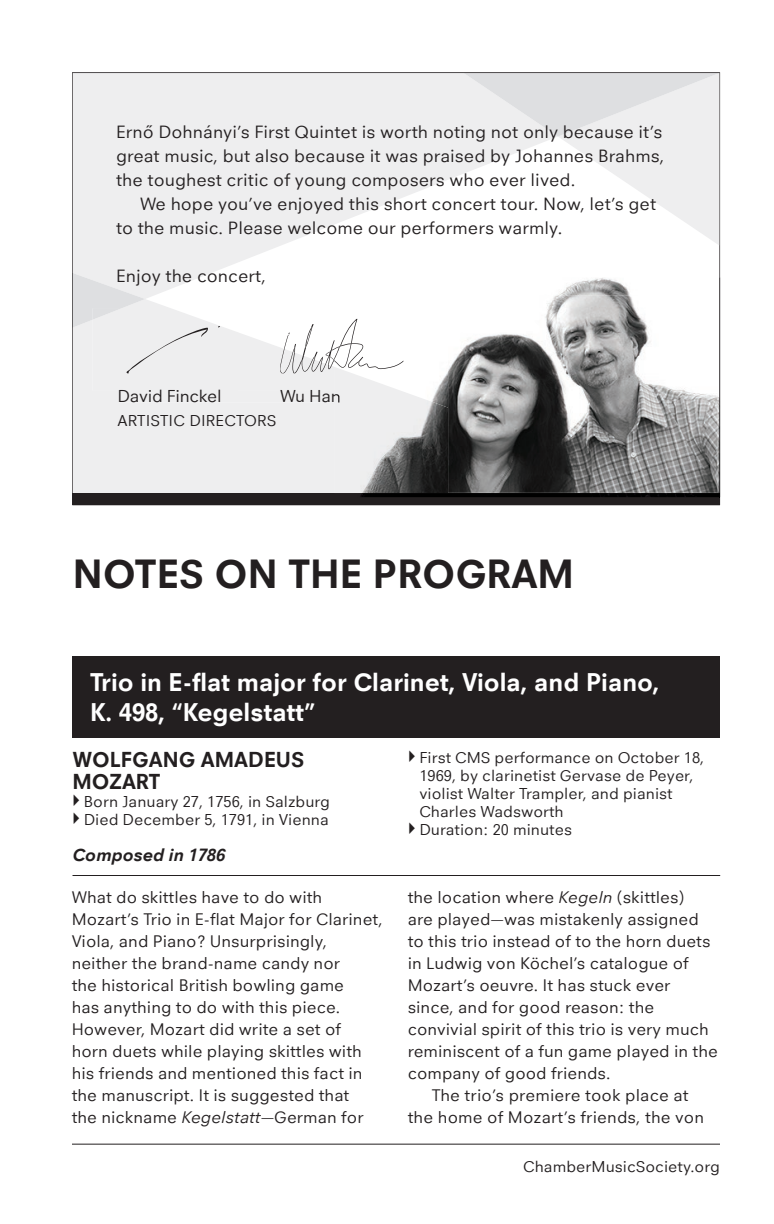
<style>
.page{position:relative;width:774px;height:1224px;background:#fff}
.page>*{position:absolute;margin:0;border:0;box-sizing:border-box;transform-origin:0 0}
.t1{font:700 41.4px "Neuzeit Office";color:#231f20}
.t2{font:700 26px/30px "Neuzeit Office";color:#fff}
.t3{font:700 22px/22px "Neuzeit Office";color:#231f20}
.t4{font:18px/24px "Neuzeit Office";color:#231f20;text-align:justify}
.t5{font:italic 700 18px "Neuzeit Office";color:#231f20}
.t6{font:17.6px "Neuzeit Office";letter-spacing:-.015em;color:#231f20}
.t7{font:17px/22px "Neuzeit Office";color:#231f20}
.t8{font:16px/18px "Neuzeit Office";color:#231f20}
.s1{font-style:italic}
</style>
<div class="page">
<hr style="left:72px;top:1144px;width:648px;height:1px;background:#231f20">
<svg style="left:73px;top:73px;width:647px;height:205px;fill:#eeeeef"></svg>
<div style="left:74px;top:403px;width:261px;height:90px;background:#eeeeef"></div>
<hr style="left:73px;top:328px;width:1px;height:165px;background:#231f20">
<svg style="left:463px;top:73px;width:257px;height:173px"></svg>
<img style="left:356px;top:278px;width:363px;height:215px">
<img style="left:719px;top:278px;width:1px;height:215px">
<img style="left:335px;top:367px;width:113px;height:126px">
<img style="left:448px;top:296px;width:269px;height:197px">
<img style="left:352px;top:319px;width:5px;height:24px">
<img style="left:352px;top:343px;width:11px;height:25px">
<svg style="left:359px;top:357px;width:4px;height:4px"></svg>
<img style="left:358px;top:361px;width:45px;height:8px">
<svg style="left:73px;top:273px;width:279px;height:130px"></svg>
<div style="left:73px;top:493px;width:647px;height:12px;background:#231f20"></div>
<img style="left:335px;top:493px;width:363px;height:4px">
<div style="left:72px;top:656px;width:648px;height:82px;background:#231f20"></div>
<hr style="left:73px;top:875px;width:647px;height:1px;background:#231f20">
<p class="t4" style="left:116px;top:120px;width:550px">Ernő Dohnányi’s First Quintet is worth noting not only because it’s great music, but also because it was praised by Johannes Brahms, the toughest critic of young composers who ever lived.</p>
<p class="t4" style="left:116px;top:192px;width:542px;text-indent:24px">We hope you’ve enjoyed this short concert tour. Now, let’s get to the music. Please welcome our performers warmly.</p>
<p class="t4" style="left:116px;top:264px;width:152px">Enjoy the concert,</p>
<p class="t6" style="left:117px;top:386px;width:106px">David Finckel</p>
<p class="t6" style="left:280px;top:386px;width:62px">Wu Han</p>
<p class="t8" style="left:117px;top:412px;width:161px">ARTISTIC DIRECTORS</p>
<h1 class="t1" style="left:73px;top:551px;width:503px">NOTES ON THE PROGRAM</h1>
<h2 class="t2" style="left:90px;top:667px;width:571px">Trio in E-flat major for Clarinet, Viola, and Piano,<br>K. 498, “Kegelstatt”</h2>
<p class="t3" style="left:73px;top:748px;width:233px">WOLFGANG AMADEUS<br>MOZART</p>
<p class="t8" style="left:84px;top:792px;width:248px">Born January 27, 1756, in Salzburg<br>Died December 5, 1791, in Vienna</p>
<p class="t5" style="left:73px;top:844px;width:154px">Composed in 1786</p>
<p class="t8" style="left:419px;top:749px;width:286px">First CMS performance on October 18,<br>1969, by clarinetist Gervase de Peyer, violist Walter Trampler, and pianist<br>Charles Wadsworth<br>Duration: 20 minutes</p>
<p class="t7" style="left:72px;top:887px;width:312px">What do skittles have to do with Mozart’s Trio in E-flat Major for Clarinet, Viola, and Piano? Unsurprisingly, neither the brand-name candy nor<br>the historical British bowling game<br>has anything to do with this piece.<br>However, Mozart did write a set of<br>horn duets while playing skittles with his friends and mentioned this fact in the manuscript. It is suggested that<br>the nickname <span class="s1">Kegelstatt</span>—German for</p>
<p class="t7" style="left:408px;top:887px;width:278px">the location where <span class="s1">Kegeln</span> (skittles)</p>
<p class="t7" style="left:408px;top:909px;width:293px">are played—was mistakenly assigned</p>
<p class="t7" style="left:408px;top:931px;width:304px">to this trio instead of to the horn duets</p>
<p class="t7" style="left:408px;top:953px;width:283px">in Ludwig von Köchel’s catalogue of</p>
<p class="t7" style="left:408px;top:975px;width:264px">Mozart’s oeuvre. It has stuck ever</p>
<p class="t7" style="left:408px;top:997px;width:248px">since, and for good reason: the</p>
<p class="t7" style="left:408px;top:1019px;width:303px">convivial spirit of this trio is very much</p>
<p class="t7" style="left:408px;top:1041px;width:312px">reminiscent of a fun game played in the</p>
<p class="t7" style="left:408px;top:1063px;width:204px">company of good friends.</p>
<p class="t7" style="left:432px;top:1085px;width:259px">The trio’s premiere took place at</p>
<p class="t7" style="left:408px;top:1107px;width:298px">the home of Mozart’s friends, the von</p>
<p class="t8" style="left:523px;top:1157px;width:198px">ChamberMusicSociety.org</p>
</div>
